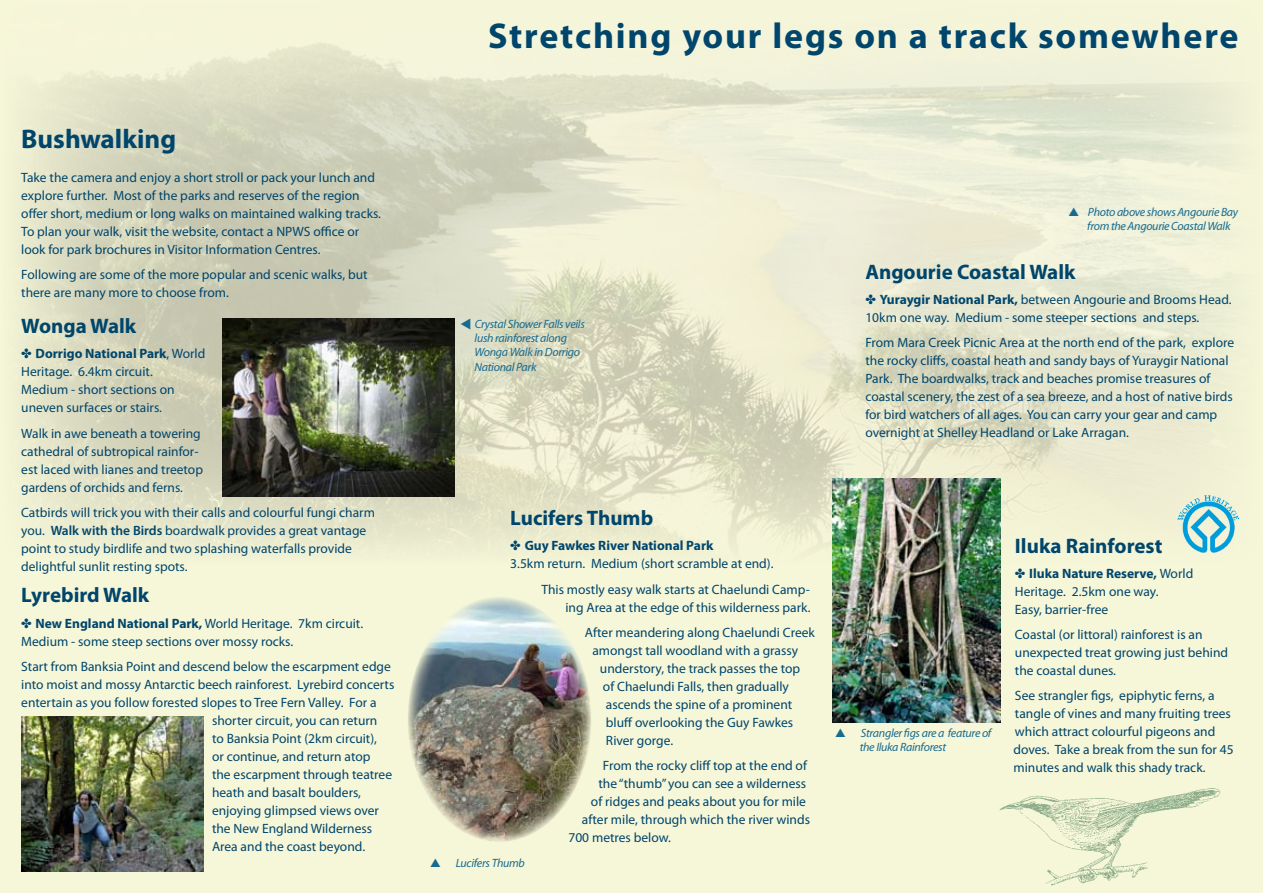
<style>
.page{position:relative;width:1263px;height:893px;background:#f6f6d9}
.page>*{position:absolute;margin:0;border:0;box-sizing:border-box;transform-origin:0 0}
.t1{font:700 36px "Myriad Pro";letter-spacing:.05em;color:#00456b}
.t2{font:700 27px "Myriad Pro";color:#00456b}
.t3{font:700 21px "Myriad Pro";color:#00456b}
.t4{font:13.5px/18px "Myriad Pro";color:#00456b}
.t5{font:700 13.5px "Myriad Pro";color:#00456b}
.t6{font:italic 12px/14.4px "Myriad Pro";letter-spacing:-.025em;color:#186b90}
.s1{font-weight:700}
.s2{font-weight:600}
</style>
<div class="page">
<img style="left:22px;top:43px;width:1217px;height:523px">
<img style="left:223px;top:318px;width:231px;height:178px">
<img style="left:408px;top:597px;width:183px;height:245px">
<img style="left:832px;top:478px;width:168px;height:244px">
<img style="left:21px;top:717px;width:183px;height:155px">
<img style="left:1178px;top:496px;width:60px;height:57px">
<img style="left:999px;top:788px;width:222px;height:98px">
<svg style="left:461px;top:319px;width:10px;height:11px"></svg>
<svg style="left:22px;top:349px;width:9px;height:10px"></svg>
<svg style="left:866px;top:294px;width:9px;height:10px"></svg>
<svg style="left:511px;top:541px;width:9px;height:9px"></svg>
<svg style="left:1069px;top:207px;width:10px;height:9px"></svg>
<h2 class="t2" style="left:21px;top:121px;width:156px">Bushwalking</h2>
<p class="t4" style="left:21px;top:168px;width:361px">Take the camera and enjoy a short stroll or pack your lunch and explore further. Most of the parks and reserves of the region offer short, medium or long walks on maintained walking tracks.<br>To plan your walk, visit the website, contact a NPWS office or look for park brochures in Visitor Information Centres.</p>
<p class="t4" style="left:21px;top:265px;width:348px">Following are some of the more popular and scenic walks, but there are many more to choose from.</p>
<h3 class="t3" style="left:21px;top:312px;width:117px">Wonga Walk</h3>
<p class="t4" style="left:21px;top:345px;width:186px;text-indent:14px"><span class="s1">Dorrigo National Park</span>, World<br>Heritage. 6.4km circuit.<br>Medium - short sections on uneven surfaces or stairs.</p>
<p class="t4" style="left:21px;top:424px;width:183px">Walk in awe beneath a towering cathedral of subtropical rainfor&shy;est laced with lianes and treetop gardens of orchids and ferns.</p>
<p class="t4" style="left:21px;top:503px;width:355px">Catbirds will trick you with their calls and colourful fungi charm you. <span class="s2">Walk with the Birds</span> boardwalk provides a great vantage point to study birdlife and two splashing waterfalls provide delightful sunlit resting spots.</p>
<h3 class="t3" style="left:21px;top:582px;width:129px">Lyrebird Walk</h3>
<p class="t4" style="left:21px;top:614px;width:343px;text-indent:14px"><span class="s1">New England National Park,</span> World Heritage. 7km circuit.<br>Medium - some steep sections over mossy rocks.</p>
<p class="t4" style="left:21px;top:657px;width:371px">Start from Banksia Point and descend below the escarpment edge</p>
<p class="t4" style="left:21px;top:675px;width:375px">into moist and mossy Antarctic beech rainforest. Lyrebird concerts</p>
<p class="t4" style="left:21px;top:693px;width:357px">entertain as you follow forested slopes to Tree Fern Valley. For a</p>
<p class="t4" style="left:212px;top:711px;width:167px">shorter circuit, you can return</p>
<p class="t4" style="left:212px;top:729px;width:167px">to Banksia Point (2km circuit),</p>
<p class="t4" style="left:212px;top:747px;width:160px">or continue, and return atop</p>
<p class="t4" style="left:212px;top:765px;width:182px">the escarpment through teatree</p>
<p class="t4" style="left:212px;top:783px;width:151px">heath and basalt boulders,</p>
<p class="t4" style="left:212px;top:801px;width:169px">enjoying glimpsed views over</p>
<p class="t4" style="left:212px;top:819px;width:162px">the New England Wilderness</p>
<p class="t4" style="left:212px;top:837px;width:155px">Area and the coast beyond.</p>
<h1 class="t1" style="left:488px;top:13px;width:752px">Stretching your legs on a track somewhere</h1>
<p class="t6" style="left:474px;top:316px;width:112px">Crystal Shower Falls veils lush rainforest along<br>Wonga Walk in Dorrigo<br>National Park</p>
<h3 class="t3" style="left:510px;top:504px;width:144px">Lucifers Thumb</h3>
<p class="t5" style="left:525px;top:537px;width:190px">Guy Fawkes River National Park</p>
<p class="t4" style="left:541px;top:551px;width:270px;line-height:25.2px;text-indent:-31px">3.5km return. Medium (short scramble at end).<br>This mostly easy walk starts at Chaelundi Camp-</p>
<p class="t4" style="left:585px;top:594px;width:231px;line-height:25.2px;text-indent:-19px">ing Area at the edge of this wilderness park.<br>After meandering along Chaelundi Creek</p>
<p class="t4" style="left:592px;top:641px;width:207px">amongst tall woodland with a grassy</p>
<p class="t4" style="left:600px;top:659px;width:202px">understory, the track passes the top</p>
<p class="t4" style="left:603px;top:677px;width:187px">of Chaelundi Falls, then gradually</p>
<p class="t4" style="left:606px;top:695px;width:188px">ascends the spine of a prominent</p>
<p class="t4" style="left:606px;top:713px;width:189px">bluff overlooking the Guy Fawkes</p>
<p class="t4" style="left:606px;top:731px;width:69px">River gorge.</p>
<p class="t4" style="left:603px;top:756px;width:206px">From the rocky cliff top at the end of</p>
<p class="t4" style="left:598px;top:774px;width:209px">the “thumb” you can see a wilderness</p>
<p class="t4" style="left:591px;top:792px;width:217px">of ridges and peaks about you for mile</p>
<p class="t4" style="left:582px;top:810px;width:230px">after mile, through which the river winds</p>
<p class="t4" style="left:568px;top:828px;width:104px">700 metres below.</p>
<p class="t6" style="left:492px;top:856px;width:35px">Thumb</p>
<p class="t6" style="left:1087px;top:205px;width:152px">Photo above shows Angourie Bay from the Angourie Coastal Walk</p>
<h3 class="t3" style="left:865px;top:258px;width:212px">Angourie Coastal Walk</h3>
<p class="t4" style="left:865px;top:290px;width:368px;text-indent:14px"><span class="s1">Yuraygir National Park,</span> between Angourie and Brooms Head.<br>10km one way. Medium - some steeper sections and steps.</p>
<p class="t4" style="left:865px;top:334px;width:370px">From Mara Creek Picnic Area at the north end of the park, explore the rocky cliffs, coastal heath and sandy bays of Yuraygir National Park. The boardwalks, track and beaches promise treasures of coastal scenery, the zest of a sea breeze, and a host of native birds for bird watchers of all ages. You can carry your gear and camp overnight at Shelley Headland or Lake Arragan.</p>
<p class="t6" style="left:860px;top:725px;width:133px">Strangler figs are a feature of the Iluka Rainforest</p>
<h3 class="t3" style="left:1015px;top:532px;width:149px">Iluka Rainforest</h3>
<p class="t4" style="left:1015px;top:564px;width:180px;text-indent:14px"><span class="s1">Iluka Nature Reserve,</span> World<br>Heritage. 2.5km one way.<br>Easy, barrier-free</p>
<p class="t4" style="left:1015px;top:625px;width:215px">Coastal (or littoral) rainforest is an unexpected treat growing just behind the coastal dunes.</p>
<p class="t4" style="left:1013px;top:686px;width:222px">See strangler figs, epiphytic ferns, a tangle of vines and many fruiting trees which attract colourful pigeons and doves. Take a break from the sun for 45 minutes and walk this shady track.</p>
</div>
